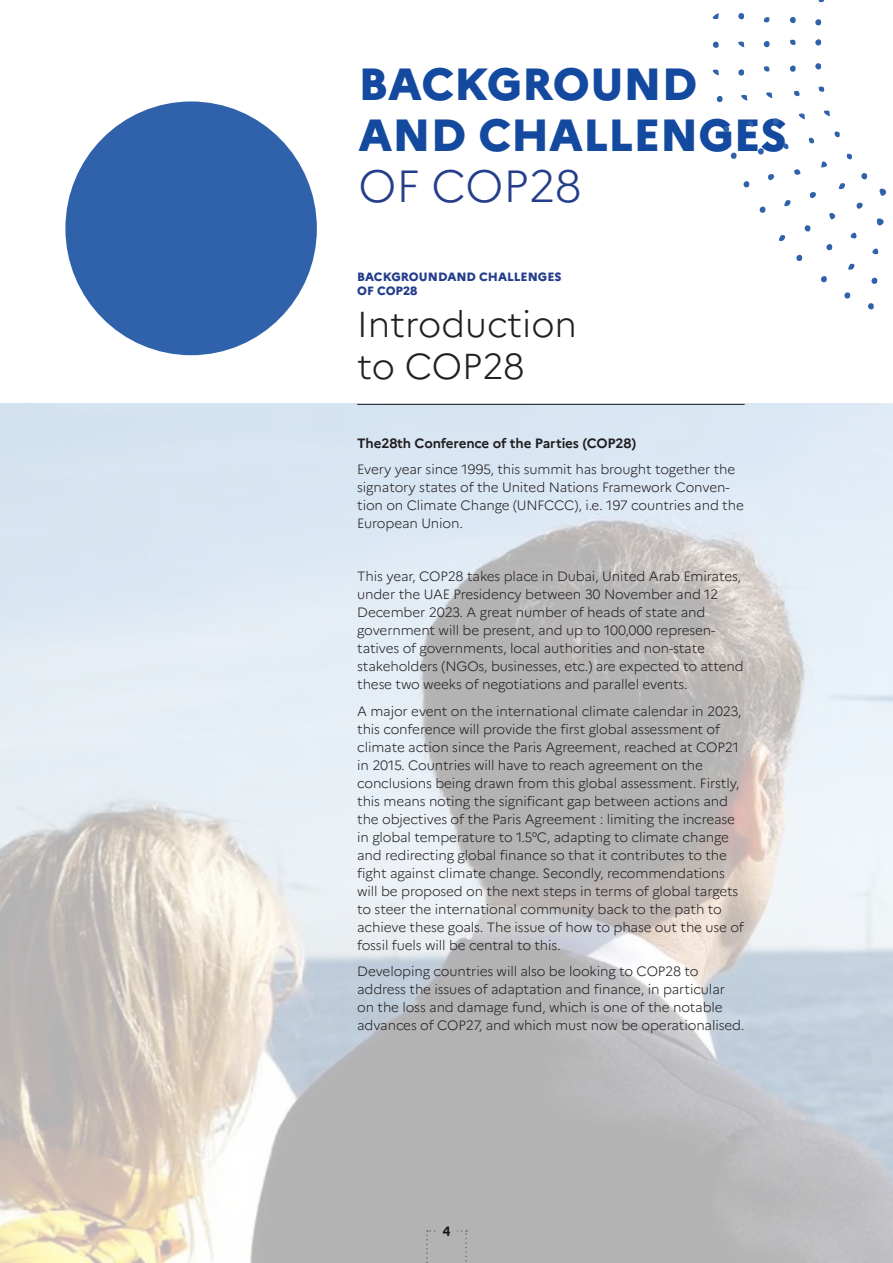
<style>
.page{position:relative;width:893px;height:1263px;background:#fff}
.page>*{position:absolute;margin:0;border:0;box-sizing:border-box;transform-origin:0 0}
.t1{font:800 45px/51px "Marianne";color:#13499f}
.sous_titre{font:300 36px/42px "Marianne";color:#231f20}
.Texte_courant{font:300 13.5px/18px "Marianne";letter-spacing:-.01em;color:#231f20}
.Texte_courant-2{font:700 13.5px "Marianne";letter-spacing:-.01em;color:#231f20}
.t2{font:800 12px "Marianne";color:#253e8b}
.s1{font-weight:300;color:#253e8b}
</style>
<div class="page">
<img style="left:0;top:404px;width:893px;height:859px">
<div style="left:65px;top:101px;width:252px;height:254px;background:#3061ab;border-radius:50%"></div>
<svg style="left:713px;top:42px;width:6px;height:6px"></svg>
<svg style="left:713px;top:13px;width:6px;height:6px"></svg>
<svg style="left:713px;top:70px;width:6px;height:5px"></svg>
<svg style="left:738px;top:42px;width:6px;height:5px"></svg>
<svg style="left:790px;top:40px;width:6px;height:5px"></svg>
<svg style="left:815px;top:39px;width:6px;height:6px"></svg>
<svg style="left:764px;top:41px;width:6px;height:6px"></svg>
<svg style="left:818px;top:0;width:6px;height:2px"></svg>
<svg style="left:764px;top:17px;width:6px;height:5px"></svg>
<svg style="left:815px;top:19px;width:6px;height:6px"></svg>
<svg style="left:790px;top:17px;width:6px;height:6px"></svg>
<svg style="left:738px;top:13px;width:6px;height:6px"></svg>
<svg style="left:879px;top:189px;width:7px;height:7px"></svg>
<svg style="left:829px;top:213px;width:6px;height:6px"></svg>
<svg style="left:876px;top:218px;width:8px;height:7px"></svg>
<svg style="left:794px;top:169px;width:6px;height:6px"></svg>
<svg style="left:824px;top:111px;width:6px;height:5px"></svg>
<svg style="left:747px;top:121px;width:6px;height:6px"></svg>
<svg style="left:741px;top:95px;width:6px;height:6px"></svg>
<svg style="left:766px;top:92px;width:6px;height:6px"></svg>
<svg style="left:799px;top:114px;width:6px;height:5px"></svg>
<svg style="left:818px;top:87px;width:6px;height:5px"></svg>
<svg style="left:794px;top:91px;width:6px;height:5px"></svg>
<svg style="left:764px;top:66px;width:6px;height:6px"></svg>
<svg style="left:834px;top:132px;width:6px;height:5px"></svg>
<svg style="left:809px;top:138px;width:5px;height:5px"></svg>
<svg style="left:783px;top:143px;width:6px;height:6px"></svg>
<svg style="left:846px;top:154px;width:6px;height:5px"></svg>
<svg style="left:839px;top:183px;width:6px;height:6px"></svg>
<svg style="left:784px;top:200px;width:6px;height:6px"></svg>
<svg style="left:872px;top:248px;width:6px;height:6px"></svg>
<svg style="left:848px;top:264px;width:6px;height:6px"></svg>
<svg style="left:779px;top:235px;width:6px;height:6px"></svg>
<svg style="left:815px;top:63px;width:6px;height:7px"></svg>
<svg style="left:861px;top:173px;width:6px;height:6px"></svg>
<svg style="left:805px;top:225px;width:6px;height:6px"></svg>
<svg style="left:868px;top:303px;width:6px;height:6px"></svg>
<svg style="left:844px;top:292px;width:6px;height:6px"></svg>
<svg style="left:821px;top:276px;width:6px;height:6px"></svg>
<svg style="left:871px;top:278px;width:7px;height:6px"></svg>
<svg style="left:796px;top:255px;width:6px;height:6px"></svg>
<svg style="left:790px;top:66px;width:6px;height:6px"></svg>
<svg style="left:773px;top:118px;width:6px;height:7px"></svg>
<svg style="left:717px;top:96px;width:6px;height:6px"></svg>
<svg style="left:758px;top:148px;width:6px;height:7px"></svg>
<svg style="left:743px;top:181px;width:7px;height:6px"></svg>
<svg style="left:760px;top:207px;width:6px;height:6px"></svg>
<svg style="left:731px;top:153px;width:6px;height:6px"></svg>
<svg style="left:723px;top:126px;width:6px;height:6px"></svg>
<svg style="left:738px;top:69px;width:6px;height:7px"></svg>
<svg style="left:821px;top:161px;width:6px;height:7px"></svg>
<svg style="left:768px;top:174px;width:7px;height:6px"></svg>
<svg style="left:810px;top:192px;width:6px;height:6px"></svg>
<svg style="left:856px;top:203px;width:7px;height:6px"></svg>
<svg style="left:851px;top:233px;width:6px;height:5px"></svg>
<svg style="left:826px;top:244px;width:6px;height:6px"></svg>
<hr style="left:357px;top:404px;width:388px;height:1px;background:#231f20">
<p class="t1" style="left:359px;top:59px;width:340px">BACKGROUND</p>
<p class="t1" style="left:359px;top:110px;width:430px">AND CHALLENGES<br><span class="s1">OF COP28</span></p>
<p class="t2" style="left:357px;top:270px;width:206px">BACKGROUNDAND CHALLENGES</p>
<p class="t2" style="left:357px;top:283px;width:62px">OF COP28</p>
<p class="sous_titre" style="left:357px;top:303px;width:221px">Introduction to COP28</p>
<p class="Texte_courant-2" style="left:357px;top:435px;width:281px">The28th Conference of the Parties (COP28)</p>
<p class="Texte_courant" style="left:357px;top:460px;width:388px">Every year since 1995, this summit has brought together the signatory states of the United Nations Framework Conven&shy;tion on Climate Change (UNFCCC), i.e. 197 countries and the European Union.</p>
<p class="Texte_courant" style="left:357px;top:567px;width:388px">This year, COP28 takes place in Dubai, United Arab Emirates, under the UAE Presidency between 30 November and 12<br>December 2023. A great number of heads of state and government will be present, and up to 100,000 represen&shy;tatives of governments, local authorities and non-state stakeholders (NGOs, businesses, etc.) are expected to attend these two weeks of negotiations and parallel events.</p>
<p class="Texte_courant" style="left:357px;top:702px;width:388px">A major event on the international climate calendar in 2023, this conference will provide the first global assessment of climate action since the Paris Agreement, reached at COP21 in 2015. Countries will have to reach agreement on the conclusions being drawn from this global assessment. Firstly, this means noting the significant gap between actions and the objectives of the Paris Agreement : limiting the increase in global temperature to 1.5°C, adapting to climate change and redirecting global finance so that it contributes to the fight against climate change. Secondly, recommendations will be proposed on the next steps in terms of global targets to steer the international community back to the path to achieve these goals. The issue of how to phase out the use of fossil fuels will be central to this.</p>
<p class="Texte_courant" style="left:357px;top:962px;width:389px">Developing countries will also be looking to COP28 to address the issues of adaptation and finance, in particular on the loss and damage fund, which is one of the notable advances of COP27, and which must now be operationalised.</p>
<p class="Texte_courant-2" style="left:442px;top:1222px;width:10px">4</p>
</div>
